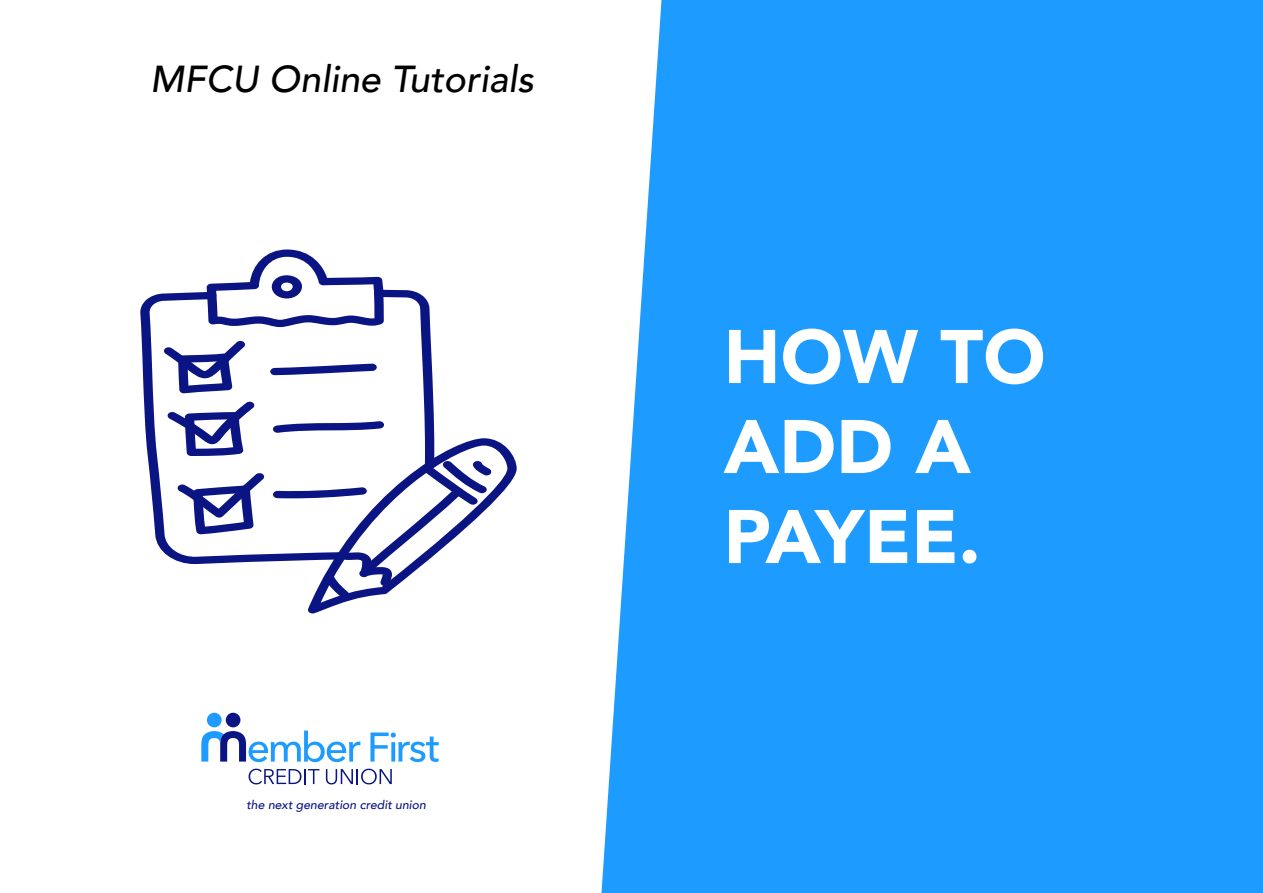
<style>
.page{position:relative;width:1263px;height:893px;background:#fff}
.page>*{position:absolute;margin:0;border:0;box-sizing:border-box;transform-origin:0 0}
.t1{font:900 75px/90px "Avenir";color:#fff}
.t2{font:italic 500 37.5px "Avenir";color:#000}
.t3{font:italic 500 12.3px "Avenir";color:#0a1482}
</style>
<div class="page">
<div style="left:601px;top:0;width:662px;height:893px;background:#1e9bff"></div>
<svg style="left:370px;top:732px;width:69px;height:30px"></svg>
<div style="left:207px;top:713px;width:15px;height:14px;background:#1e9bff;border-radius:50%"></div>
<div style="left:226px;top:713px;width:14px;height:14px;background:#0a1482;border-radius:50%"></div>
<svg style="left:249px;top:769px;width:70px;height:15px"></svg>
<svg style="left:326px;top:769px;width:66px;height:15px"></svg>
<svg style="left:201px;top:731px;width:159px;height:31px"></svg>
<svg style="left:140px;top:293px;width:23px;height:259px"></svg>
<svg style="left:163px;top:249px;width:354px;height:364px"></svg>
<p class="t2" style="left:150px;top:56px;width:385px">MFCU Online Tutorials</p>
<p class="t3" style="left:246px;top:797px;width:181px">the next generation credit union</p>
<p class="t1" style="left:724px;top:310px;width:323px">HOW TO<br>ADD A<br>PAYEE.</p>
</div>
